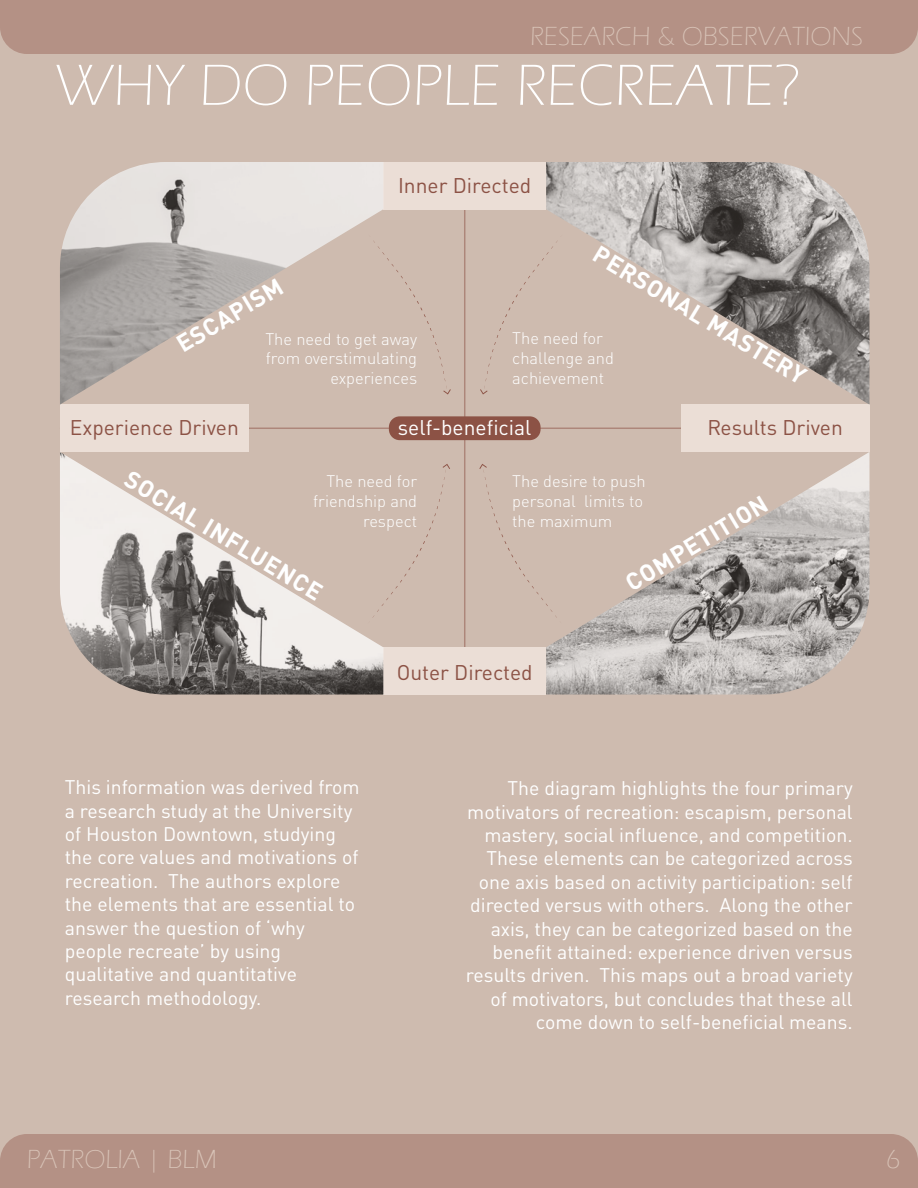
<style>
.page{position:relative;width:918px;height:1188px;background:#cebbaf}
.page>*{position:absolute;margin:0;border:0;box-sizing:border-box;transform-origin:0 0}
.t1{font:300 60px "Eras ITC";color:#fff}
.t2{font:300 27px "Eras ITC";color:#d8c3b7}
.t3{font:700 24px "DINOT";color:#fff}
.t4{font:21px "DINOT";color:#8c5245}
.t5{font:21px "DINOT";color:#fff}
.t6{font:19.5px/23.4px "DINOT";color:#fff}
.t7{font:300 16.5px/19.8px "DINOT";color:#fff;text-align:right}
</style>
<div class="page">
<hr style="left:464px;top:162px;width:1px;height:533px;background:#8c5245">
<hr style="left:60px;top:428px;width:810px;height:1px;background:#8c5245">
<div style="left:383px;top:162px;width:163px;height:47px;background:#ebded6"></div>
<div style="left:383px;top:647px;width:163px;height:48px;background:#ebded6"></div>
<div style="left:60px;top:405px;width:189px;height:47px;background:#ebded6"></div>
<div style="left:681px;top:405px;width:189px;height:47px;background:#ebded6"></div>
<img style="left:546px;top:452px;width:324px;height:243px">
<img style="left:60px;top:452px;width:323px;height:243px">
<img style="left:60px;top:162px;width:323px;height:243px">
<img style="left:546px;top:162px;width:324px;height:243px">
<div style="left:389px;top:416px;width:152px;height:24px;background:#8c5245;border-radius:11px"></div>
<svg style="left:369px;top:235px;width:82px;height:160px"></svg>
<svg style="left:480px;top:235px;width:82px;height:160px"></svg>
<svg style="left:368px;top:464px;width:82px;height:160px"></svg>
<svg style="left:479px;top:464px;width:83px;height:160px"></svg>
<div style="left:0;top:1134px;width:918px;height:54px;background:#b49185"></div>
<div style="left:0;top:0;width:918px;height:54px;background:#b49185"></div>
<h2 class="t2" style="left:530px;top:21px;width:334px">RESEARCH &amp; OBSERVATIONS</h2>
<h1 class="t1" style="left:54px;top:52px;width:749px">WHY DO PEOPLE RECREATE?</h1>
<p class="t4" style="left:398px;top:169px;width:135px">Inner Directed</p>
<p class="t3" style="left:169px;top:330px;width:121px;rotate:-31deg">ESCAPISM</p>
<p class="t7" style="left:265px;top:327px;width:153px">The need to get away from overstimulating experiences</p>
<p class="t3" style="left:605px;top:236px;width:245px;rotate:31deg">PERSONAL MASTERY</p>
<p class="t7" style="left:512px;top:327px;width:103px;text-align:left">The need for challenge and achievement</p>
<p class="t5" style="left:398px;top:412px;width:135px">self-beneficial</p>
<p class="t4" style="left:70px;top:412px;width:171px">Experience Driven</p>
<p class="t4" style="left:707px;top:412px;width:137px">Results Driven</p>
<p class="t3" style="left:137px;top:461px;width:228px;rotate:31deg">SOCIAL INFLUENCE</p>
<p class="t7" style="left:313px;top:470px;width:105px">The need for friendship and respect</p>
<p class="t7" style="left:512px;top:470px;width:135px;text-align:left">The desire to push personal limits to the maximum</p>
<p class="t3" style="left:618px;top:569px;width:163px;rotate:-31deg">COMPETITION</p>
<p class="t4" style="left:397px;top:656px;width:138px">Outer Directed</p>
<p class="t6" style="left:65px;top:774px;width:296px">This information was derived from a research study at the University of Houston Downtown, studying the core values and motivations of recreation. The authors explore the elements that are essential to answer the question of ‘why people recreate’ by using qualitative and quantitative research methodology.</p>
<p class="t6" style="left:466px;top:775px;width:388px;text-align:right">The diagram highlights the four primary motivators of recreation: escapism, personal mastery, social influence, and competition.<br>These elements can be categorized across one axis based on activity participation: self directed versus with others. Along the other axis, they can be categorized based on the benefit attained: experience driven versus results driven. This maps out a broad variety of motivators, but concludes that these all come down to self-beneficial means.</p>
<h2 class="t2" style="left:27px;top:1145px;width:192px">PATROLIA | BLM</h2>
<h2 class="t2" style="left:886px;top:1145px;width:16px">6</h2>
</div>
